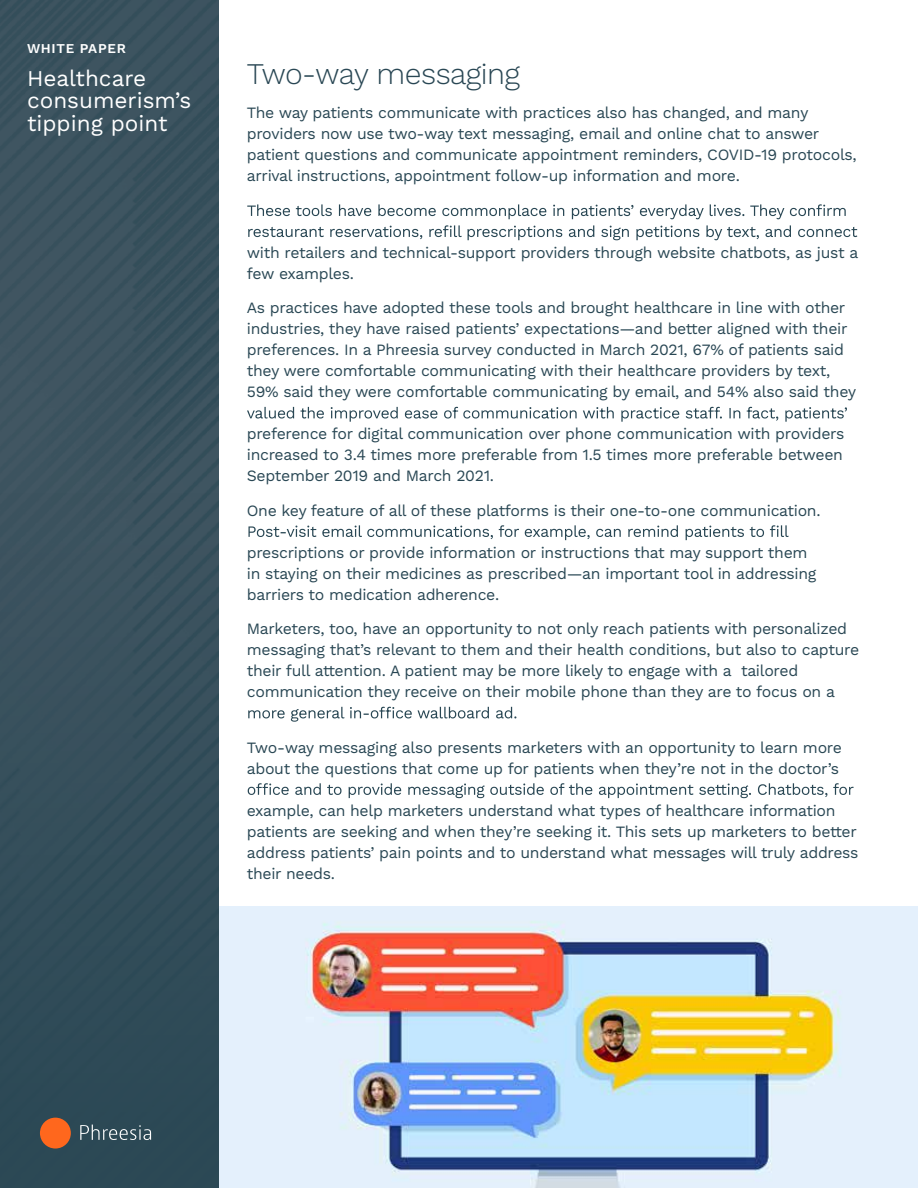
<style>
.page{position:relative;width:918px;height:1188px;background:#fff}
.page>*{position:absolute;margin:0;border:0;box-sizing:border-box;transform-origin:0 0}
.t1{font:300 30px "Work Sans";letter-spacing:-.02em;color:#294754}
.t2{font:22.5px/22.5px "Work Sans";color:#fff}
.t3{font:15.75px/21px "Work Sans";letter-spacing:-.02em;color:#294754}
.t4{font:600 13.5px "Work Sans";letter-spacing:.05em;color:#fff}
</style>
<div class="page">
<img style="left:0;top:0;width:219px;height:1188px">
<svg style="left:247px;top:204px;width:599px;height:15px"></svg>
<svg style="left:248px;top:225px;width:609px;height:15px"></svg>
<svg style="left:247px;top:407px;width:600px;height:15px"></svg>
<svg style="left:248px;top:525px;width:541px;height:15px"></svg>
<svg style="left:248px;top:707px;width:268px;height:15px"></svg>
<svg style="left:248px;top:783px;width:606px;height:15px"></svg>
<img style="left:219px;top:906px;width:699px;height:282px">
<div style="left:40px;top:1118px;width:31px;height:31px;background:#ff671d;border-radius:50%"></div>
<svg style="left:80px;top:1125px;width:71px;height:15px"></svg>
<p class="t4" style="left:27px;top:41px;width:100px">WHITE PAPER</p>
<h2 class="t2" style="left:27px;top:68px;width:166px">Healthcare consumerism’s tipping point</h2>
<h1 class="t1" style="left:247px;top:56px;width:275px">Two-way messaging</h1>
<p class="t3" style="left:247px;top:103px;width:611px">The way patients communicate with practices also has changed, and many providers now use two-way text messaging, email and online chat to answer patient questions and communicate appointment reminders, COVID-19 protocols, arrival instructions, appointment follow-up information and more.</p>
<p class="t3" style="left:247px;top:243px;width:613px">with retailers and technical-support providers through website chatbots, as just a few examples.</p>
<p class="t3" style="left:247px;top:298px;width:611px">As practices have adopted these tools and brought healthcare in line with other industries, they have raised patients’ expectations—and better aligned with their preferences. In a Phreesia survey conducted in March 2021, 67% of patients said they were comfortable communicating with their healthcare providers by text, 59% said they were comfortable communicating by email, and 54% also said they</p>
<p class="t3" style="left:247px;top:424px;width:599px;text-align:justify">preference for digital communication over phone communication with providers increased to 3.4 times more preferable from 1.5 times more preferable between September 2019 and March 2021.</p>
<p class="t3" style="left:247px;top:501px;width:575px">One key feature of all of these platforms is their one-to-one communication.</p>
<p class="t3" style="left:247px;top:543px;width:571px">prescriptions or provide information or instructions that may support them in staying on their medicines as prescribed—an important tool in addressing barriers to medication adherence.</p>
<p class="t3" style="left:247px;top:619px;width:614px">Marketers, too, have an opportunity to not only reach patients with personalized messaging that’s relevant to them and their health conditions, but also to capture their full attention. A patient may be more likely to engage with a tailored communication they receive on their mobile phone than they are to focus on a</p>
<p class="t3" style="left:247px;top:738px;width:597px">Two-way messaging also presents marketers with an opportunity to learn more about the questions that come up for patients when they’re not in the doctor’s</p>
<p class="t3" style="left:247px;top:801px;width:613px">example, can help marketers understand what types of healthcare information patients are seeking and when they’re seeking it. This sets up marketers to better address patients’ pain points and to understand what messages will truly address their needs.</p>
</div>
